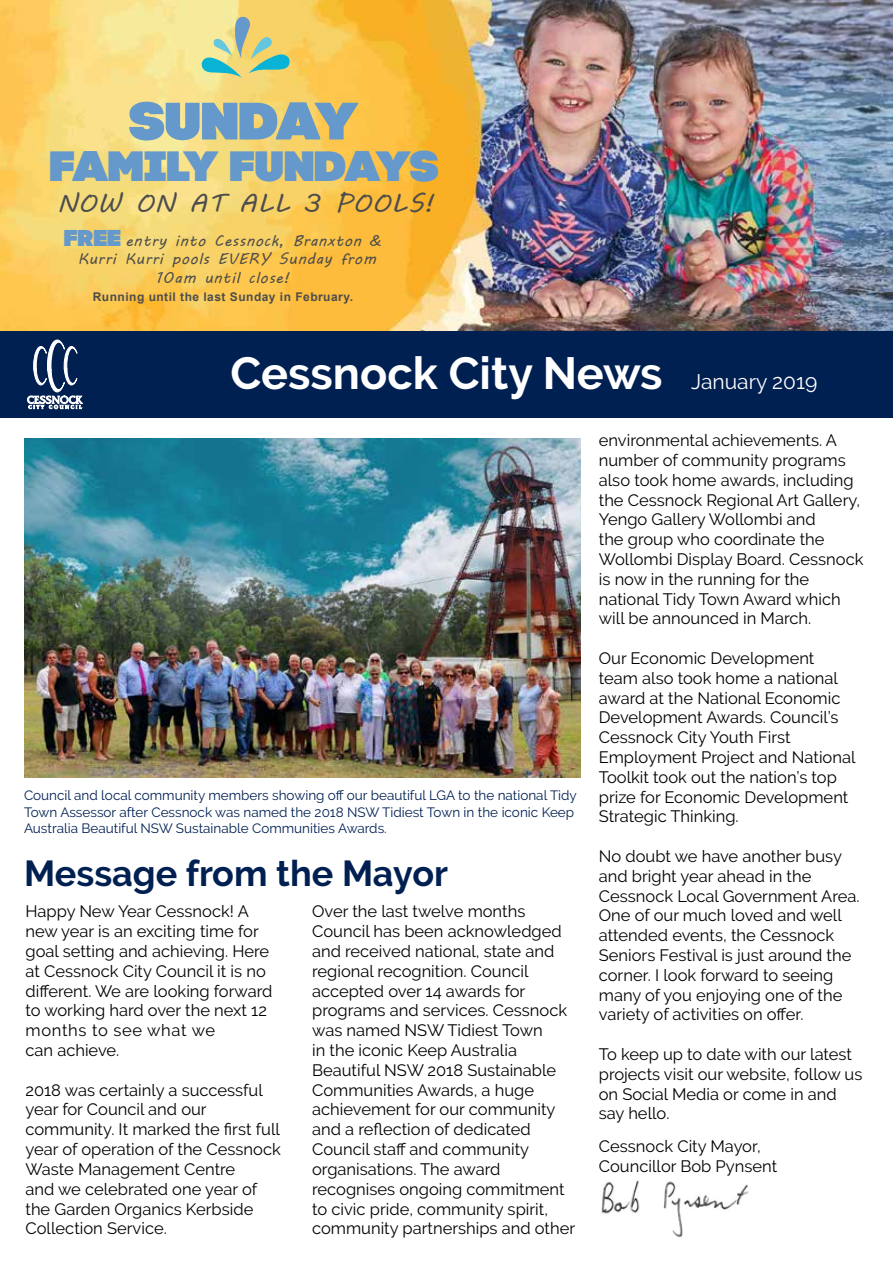
<style>
.page{position:relative;width:893px;height:1263px;background:#fff}
.page>*{position:absolute;margin:0;border:0;box-sizing:border-box;transform-origin:0 0}
.t1{font:52.5px "Code Pro Black";color:#6598cb}
.t2{font:700 45px "Raleway";color:#fff}
.t3{font:42.3px "Code Pro Black";color:#6598cb}
.t4{font:700 36px "Raleway";color:#002052}
.t5{font:25.5px "MV Boli";letter-spacing:.04em;color:#4d4d4d}
.t6{font:21px "Raleway";color:#fff}
.t7{font:16.5px/19.8px "Raleway";color:#000}
.t8{font:15.3px/18.3px "MV Boli";letter-spacing:.04em;color:#4d4d4d;text-align:center}
.t9{font:13.5px/16.2px "Raleway";color:#002052}
.t10{font:700 12px "Arial";letter-spacing:.04em;color:#4d4d4d}
.s1{font-family:"Code Pro Black";font-size:22.95px;color:#6598cb}
</style>
<div class="page">
<img style="left:0;top:0;width:893px;height:332px">
<img style="left:24px;top:438px;width:557px;height:339px">
<div style="left:0;top:332px;width:893px;height:86px;background:#002052"></div>
<img style="left:601px;top:1180px;width:148px;height:57px">
<svg style="left:27px;top:339px;width:57px;height:71px"></svg>
<svg style="left:201px;top:16px;width:89px;height:62px;background:#c4d092"></svg>
<h1 class="t1" style="left:131px;top:89px;width:232px">SUNDAY</h1>
<h3 class="t3" style="left:51px;top:140px;width:391px">FAMILY FUNDAYS</h3>
<h3 class="t5" style="left:57px;top:186px;width:378px">NOW ON AT ALL 3 POOLS!</h3>
<p class="t8" style="left:65px;top:231px;width:318px"><span class="s1">FREE</span> entry into Cessnock, Branxton &amp;<br>Kurri Kurri pools EVERY Sunday from<br>10am until close!</p>
<p class="t10" style="left:93px;top:288px;width:262px">Running until the last Sunday in February.</p>
<h2 class="t2" style="left:230px;top:347px;width:434px">Cessnock City News</h2>
<p class="t6" style="left:691px;top:369px;width:128px">January 2019</p>
<p class="t9" style="left:24px;top:787px;width:554px">Council and local community members showing off our beautiful LGA to the national Tidy<br>Town Assessor after Cessnock was named the 2018 NSW Tidiest Town in the iconic Keep<br>Australia Beautiful NSW Sustainable Communities Awards.</p>
<h3 class="t4" style="left:24px;top:852px;width:426px">Message from the Mayor</h3>
<p class="t7" style="left:26px;top:902px;width:248px">Happy New Year Cessnock! A new year is an exciting time for goal setting and achieving. Here at Cessnock City Council it is no different. We are looking forward to working hard over the next 12 months to see what we<br>can achieve.</p>
<p class="t7" style="left:26px;top:1080px;width:257px">2018 was certainly a successful year for Council and our community. It marked the first full year of operation of the Cessnock<br>Waste Management Centre<br>and we celebrated one year of the Garden Organics Kerbside<br>Collection Service.</p>
<p class="t7" style="left:312px;top:902px;width:265px">Over the last twelve months<br>Council has been acknowledged and received national, state and regional recognition. Council accepted over 14 awards for programs and services. Cessnock was named NSW Tidiest Town<br>in the iconic Keep Australia<br>Beautiful NSW 2018 Sustainable<br>Communities Awards, a huge achievement for our community and a reflection of dedicated<br>Council staff and community organisations. The award recognises ongoing commitment to civic pride, community spirit, community partnerships and other</p>
<p class="t7" style="left:599px;top:430px;width:266px">environmental achievements. A number of community programs also took home awards, including the Cessnock Regional Art Gallery,<br>Yengo Gallery Wollombi and<br>the group who coordinate the<br>Wollombi Display Board. Cessnock is now in the running for the national Tidy Town Award which will be announced in March.</p>
<p class="t7" style="left:599px;top:648px;width:258px">Our Economic Development team also took home a national award at the National Economic<br>Development Awards. Council’s<br>Cessnock City Youth First<br>Employment Project and National<br>Toolkit took out the nation’s top prize for Economic Development<br>Strategic Thinking.</p>
<p class="t7" style="left:599px;top:846px;width:262px">No doubt we have another busy and bright year ahead in the<br>Cessnock Local Government Area.<br>One of our much loved and well attended events, the Cessnock<br>Seniors Festival is just around the corner. I look forward to seeing many of you enjoying one of the variety of activities on offer.</p>
<p class="t7" style="left:599px;top:1044px;width:265px">To keep up to date with our latest projects visit our website, follow us on Social Media or come in and say hello.</p>
<p class="t7" style="left:599px;top:1136px;width:180px">Cessnock City Mayor,<br>Councillor Bob Pynsent</p>
</div>
